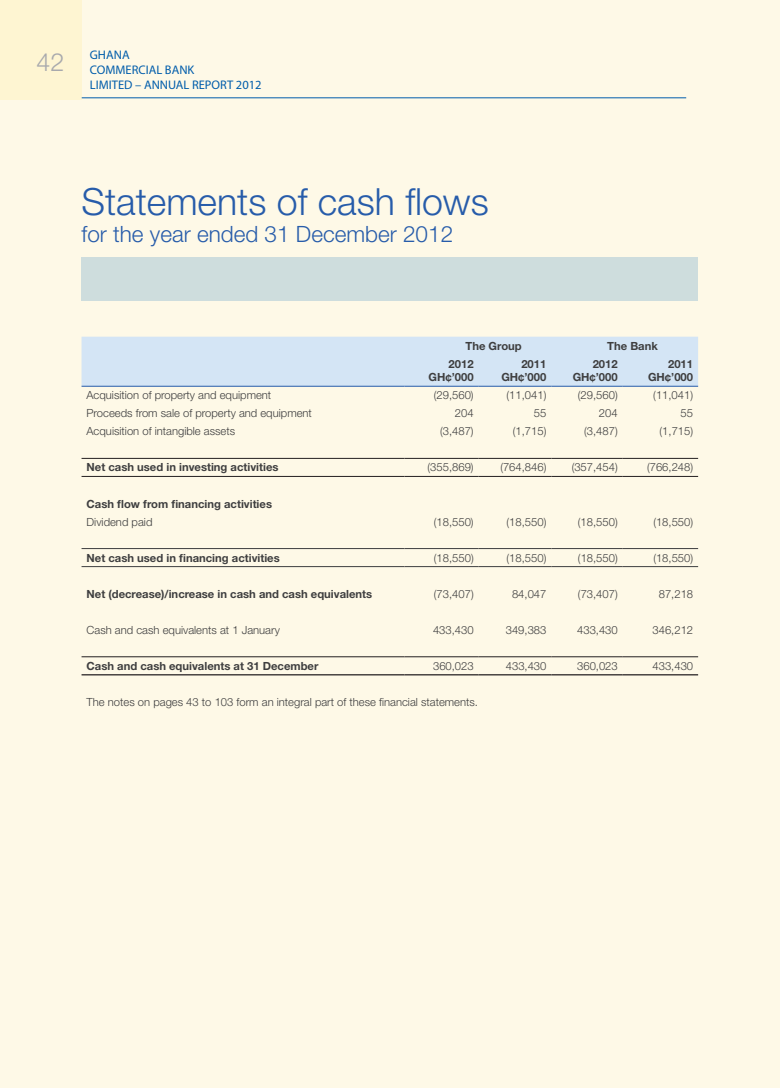
<style>
.page{position:relative;width:780px;height:1088px;background:#fef9e7}
.page>*{position:absolute;margin:0;border:0;box-sizing:border-box;transform-origin:0 0}
.t1{font:300 37.5px "Helvetica Neue LT Std";color:#275caa}
.t2{font:300 25px "Helvetica Neue LT Std";color:#a8a9ad}
.t3{font:300 22.5px "Helvetica Neue LT Std";color:#275caa}
.t4{font:12.5px/15px "Myriad Pro";color:#015dab}
.t5{font:300 11.25px "Helvetica Neue LT Std";color:#3e3e3f}
.t6{font:700 11.25px/13.5px "Helvetica Neue LT Std";color:#3e3e3f;text-align:right}
</style>
<div class="page">
<div style="left:0;top:0;width:82px;height:100px;background:#fef5d2"></div>
<div style="left:81px;top:337px;width:617px;height:49px;background:#d4e5f5"></div>
<hr style="left:81px;top:386px;width:323px;height:1px;background:#275caa">
<hr style="left:404px;top:386px;width:74px;height:1px;background:#275caa">
<hr style="left:478px;top:386px;width:73px;height:1px;background:#275caa">
<hr style="left:551px;top:386px;width:71px;height:1px;background:#275caa">
<hr style="left:622px;top:386px;width:76px;height:1px;background:#275caa">
<hr style="left:81px;top:548px;width:323px;height:1px;background:#3e3e3f">
<hr style="left:404px;top:548px;width:74px;height:1px;background:#3e3e3f">
<hr style="left:478px;top:548px;width:73px;height:1px;background:#3e3e3f">
<hr style="left:551px;top:548px;width:71px;height:1px;background:#3e3e3f">
<hr style="left:622px;top:548px;width:76px;height:1px;background:#3e3e3f">
<hr style="left:81px;top:566px;width:323px;height:1px;background:#3e3e3f">
<hr style="left:404px;top:566px;width:74px;height:1px;background:#3e3e3f">
<hr style="left:478px;top:566px;width:73px;height:1px;background:#3e3e3f">
<hr style="left:551px;top:566px;width:71px;height:1px;background:#3e3e3f">
<hr style="left:622px;top:566px;width:76px;height:1px;background:#3e3e3f">
<hr style="left:81px;top:656px;width:323px;height:1px;background:#231f20">
<hr style="left:404px;top:656px;width:74px;height:1px;background:#231f20">
<hr style="left:478px;top:656px;width:73px;height:1px;background:#231f20">
<hr style="left:551px;top:656px;width:71px;height:1px;background:#231f20">
<hr style="left:622px;top:656px;width:76px;height:1px;background:#231f20">
<hr style="left:81px;top:458px;width:323px;height:1px;background:#231f20">
<hr style="left:404px;top:458px;width:74px;height:1px;background:#231f20">
<hr style="left:478px;top:458px;width:73px;height:1px;background:#231f20">
<hr style="left:551px;top:458px;width:71px;height:1px;background:#231f20">
<hr style="left:622px;top:458px;width:76px;height:1px;background:#231f20">
<hr style="left:81px;top:476px;width:323px;height:1px;background:#231f20">
<hr style="left:404px;top:476px;width:74px;height:1px;background:#231f20">
<hr style="left:478px;top:476px;width:73px;height:1px;background:#231f20">
<hr style="left:551px;top:476px;width:71px;height:1px;background:#231f20">
<hr style="left:622px;top:476px;width:76px;height:1px;background:#231f20">
<hr style="left:81px;top:674px;width:323px;height:1px;background:#231f20">
<hr style="left:404px;top:674px;width:74px;height:1px;background:#231f20">
<hr style="left:478px;top:674px;width:73px;height:1px;background:#231f20">
<hr style="left:551px;top:674px;width:71px;height:1px;background:#231f20">
<hr style="left:622px;top:674px;width:76px;height:1px;background:#231f20">
<div style="left:81px;top:258px;width:617px;height:43px;background:#cedddd"></div>
<hr style="left:82px;top:97px;width:604px;height:1px;background:#015dab">
<h2 class="t2" style="left:37px;top:47px;width:29px">42</h2>
<p class="t4" style="left:90px;top:48px;width:173px">GHANA<br>COMMERCIAL BANK<br>LIMITED – ANNUAL REPORT 2012</p>
<h1 class="t1" style="left:81px;top:178px;width:408px">Statements of cash flows</h1>
<h3 class="t3" style="left:81px;top:220px;width:373px">for the year ended 31 December 2012</h3>
<p class="t6" style="left:465px;top:339px;width:58px">The Group</p>
<p class="t6" style="left:607px;top:339px;width:52px">The Bank</p>
<p class="t6" style="left:428px;top:357px;width:47px">2012<br>GH¢’000</p>
<p class="t6" style="left:501px;top:357px;width:47px">2011<br>GH¢’000</p>
<p class="t6" style="left:572px;top:357px;width:47px">2012<br>GH¢’000</p>
<p class="t6" style="left:648px;top:357px;width:47px">2011<br>GH¢’000</p>
<p class="t5" style="left:86px;top:388px;width:186px">Acquisition of property and equipment</p>
<p class="t5" style="left:434px;top:388px;width:41px">(29,560)</p>
<p class="t5" style="left:506px;top:388px;width:41px">(11,041)</p>
<p class="t5" style="left:578px;top:388px;width:41px">(29,560)</p>
<p class="t5" style="left:653px;top:388px;width:41px">(11,041)</p>
<p class="t5" style="left:87px;top:406px;width:227px">Proceeds from sale of property and equipment</p>
<p class="t5" style="left:455px;top:406px;width:20px">204</p>
<p class="t5" style="left:534px;top:406px;width:14px">55</p>
<p class="t5" style="left:599px;top:406px;width:20px">204</p>
<p class="t5" style="left:680px;top:406px;width:14px">55</p>
<p class="t5" style="left:87px;top:424px;width:150px">Acquisition of intangible assets</p>
<p class="t5" style="left:440px;top:424px;width:35px">(3,487)</p>
<p class="t5" style="left:513px;top:424px;width:35px">(1,715)</p>
<p class="t5" style="left:584px;top:424px;width:35px">(3,487)</p>
<p class="t5" style="left:659px;top:424px;width:35px">(1,715)</p>
<p class="t6" style="left:87px;top:460px;width:193px">Net cash used in investing activities</p>
<p class="t5" style="left:427px;top:460px;width:48px">(355,869)</p>
<p class="t5" style="left:500px;top:460px;width:48px">(764,846)</p>
<p class="t5" style="left:571px;top:460px;width:48px">(357,454)</p>
<p class="t5" style="left:647px;top:460px;width:48px">(766,248)</p>
<p class="t6" style="left:87px;top:496px;width:187px">Cash ow from nancing activities</p>
<p class="t5" style="left:87px;top:515px;width:67px">Dividend paid</p>
<p class="t5" style="left:434px;top:515px;width:41px">(18,550)</p>
<p class="t5" style="left:506px;top:515px;width:41px">(18,550)</p>
<p class="t5" style="left:578px;top:515px;width:41px">(18,550)</p>
<p class="t5" style="left:653px;top:515px;width:41px">(18,550)</p>
<p class="t6" style="left:87px;top:551px;width:195px">Net cash used in nancing activities</p>
<p class="t5" style="left:434px;top:551px;width:41px">(18,550)</p>
<p class="t5" style="left:506px;top:551px;width:41px">(18,550)</p>
<p class="t5" style="left:578px;top:551px;width:41px">(18,550)</p>
<p class="t5" style="left:653px;top:551px;width:41px">(18,550)</p>
<p class="t6" style="left:87px;top:587px;width:287px">Net (decrease)/increase in cash and cash equivalents</p>
<p class="t5" style="left:434px;top:587px;width:41px">(73,407)</p>
<p class="t5" style="left:512px;top:587px;width:36px">84,047</p>
<p class="t5" style="left:578px;top:587px;width:41px">(73,407)</p>
<p class="t5" style="left:658px;top:587px;width:36px">87,218</p>
<p class="t5" style="left:87px;top:623px;width:195px">Cash and cash equivalents at 1 January</p>
<p class="t5" style="left:433px;top:623px;width:42px">433,430</p>
<p class="t5" style="left:505px;top:623px;width:42px">349,383</p>
<p class="t5" style="left:577px;top:623px;width:42px">433,430</p>
<p class="t5" style="left:652px;top:623px;width:42px">346,212</p>
<p class="t6" style="left:87px;top:659px;width:233px">Cash and cash equivalents at 31 December</p>
<p class="t5" style="left:433px;top:659px;width:42px">360,023</p>
<p class="t5" style="left:506px;top:659px;width:42px">433,430</p>
<p class="t5" style="left:577px;top:659px;width:42px">360,023</p>
<p class="t5" style="left:652px;top:659px;width:42px">433,430</p>
<p class="t5" style="left:87px;top:695px;width:393px">The notes on pages 43 to 103 form an integral part of these financial statements.</p>
</div>
